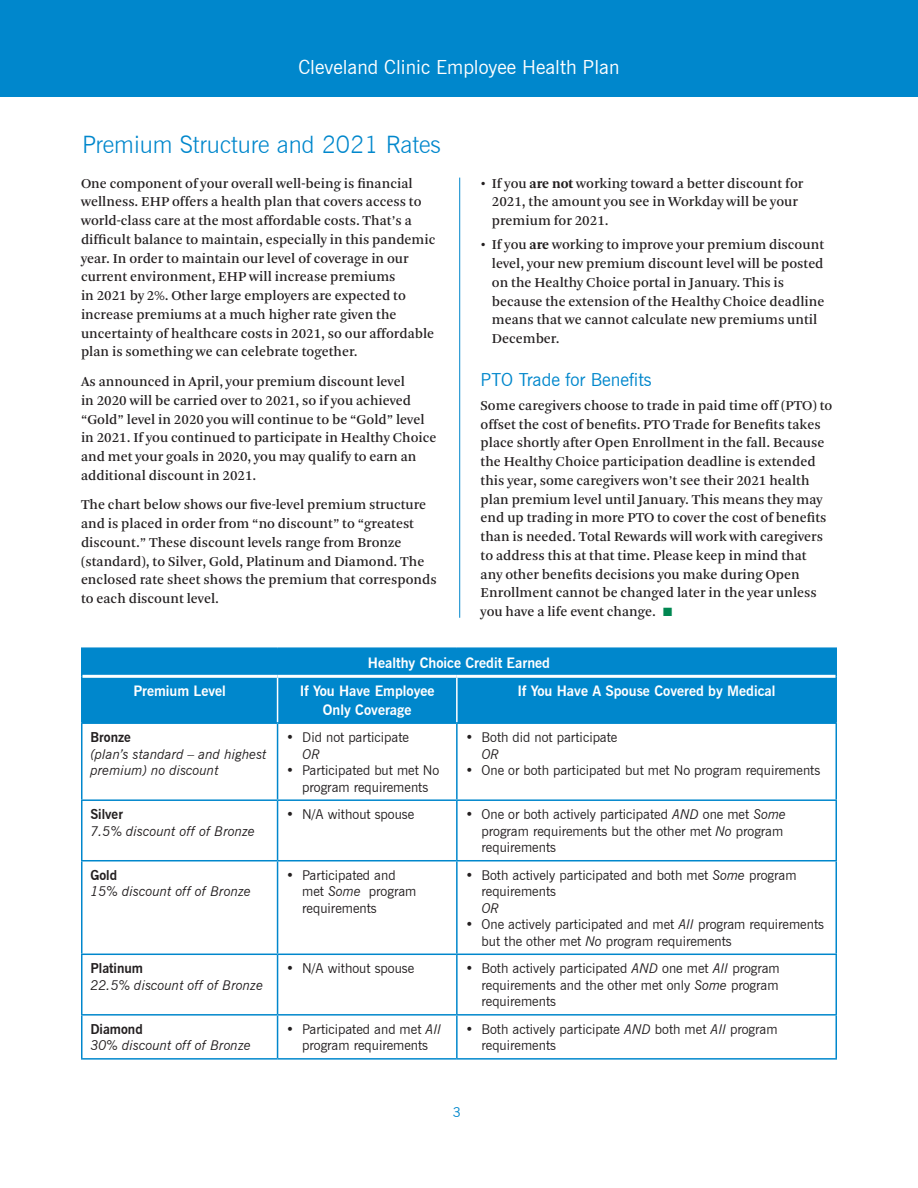
<style>
.page{position:relative;width:918px;height:1188px;background:#fff}
.page>*{position:absolute;margin:0;border:0;box-sizing:border-box;transform-origin:0 0}
.t1{font:300 24px "News Gothic BT";color:#0087cc}
.t2{font:19.5px "News Gothic BT";color:#fff}
.t3{font:18px "News Gothic BT";color:#0087cc}
.t4{font:14.25px/18.8px "Arnhem";color:#231f20}
.t5{font:700 14.25px/18.8px "News Gothic BT";color:#fff;text-align:center}
.t6{font:13.5px/16.5px "News Gothic BT";color:#231f20}
.t7{font:italic 13.5px/16.5px "News Gothic BT";color:#231f20}
.t8{font:700 13.5px "News Gothic BT";color:#231f20}
.t9{font:13.5px "News Gothic BT";color:#0087cc}
.s1{font-weight:700}
.s2{color:#008751}
.s3{font-style:italic}
</style>
<div class="page">
<div style="left:0;top:0;width:918px;height:97px;background:#0087cc"></div>
<hr style="left:459px;top:178px;width:1px;height:440px;background:#0087cc">
<div style="left:82px;top:649px;width:754px;height:73px;background:#0087cc"></div>
<hr style="left:81px;top:724px;width:1px;height:75px;background:#0087cc">
<hr style="left:277px;top:724px;width:1px;height:75px;background:#0087cc">
<hr style="left:456px;top:724px;width:2px;height:75px;background:#0087cc">
<hr style="left:836px;top:724px;width:1px;height:75px;background:#0087cc">
<hr style="left:81px;top:801px;width:1px;height:59px;background:#0087cc">
<hr style="left:277px;top:801px;width:1px;height:59px;background:#0087cc">
<hr style="left:456px;top:801px;width:2px;height:59px;background:#0087cc">
<hr style="left:836px;top:801px;width:1px;height:59px;background:#0087cc">
<hr style="left:81px;top:861px;width:1px;height:93px;background:#0087cc">
<hr style="left:277px;top:861px;width:1px;height:93px;background:#0087cc">
<hr style="left:456px;top:861px;width:2px;height:93px;background:#0087cc">
<hr style="left:836px;top:861px;width:1px;height:93px;background:#0087cc">
<hr style="left:81px;top:955px;width:1px;height:59px;background:#0087cc">
<hr style="left:277px;top:955px;width:1px;height:59px;background:#0087cc">
<hr style="left:456px;top:955px;width:2px;height:59px;background:#0087cc">
<hr style="left:836px;top:955px;width:1px;height:59px;background:#0087cc">
<hr style="left:81px;top:1016px;width:1px;height:42px;background:#0087cc">
<hr style="left:277px;top:1016px;width:1px;height:42px;background:#0087cc">
<hr style="left:456px;top:1016px;width:2px;height:42px;background:#0087cc">
<hr style="left:836px;top:1016px;width:1px;height:42px;background:#0087cc">
<hr style="left:81px;top:1058px;width:197px;height:2px;background:#0087cc">
<hr style="left:278px;top:1058px;width:179px;height:2px;background:#0087cc">
<hr style="left:457px;top:1058px;width:380px;height:2px;background:#0087cc">
<hr style="left:277px;top:678px;width:1px;height:44px;background:#fff">
<hr style="left:456px;top:678px;width:2px;height:44px;background:#fff">
<hr style="left:81px;top:647px;width:197px;height:2px;background:#0087cc">
<svg style="left:81px;top:649px;width:1px;height:27px"></svg>
<hr style="left:278px;top:647px;width:179px;height:2px;background:#0087cc">
<hr style="left:457px;top:647px;width:380px;height:2px;background:#0087cc">
<svg style="left:836px;top:649px;width:1px;height:27px"></svg>
<hr style="left:81px;top:676px;width:1px;height:46px;background:#0087cc">
<hr style="left:836px;top:676px;width:1px;height:46px;background:#0087cc">
<hr style="left:81px;top:722px;width:197px;height:2px;background:#0087cc">
<hr style="left:278px;top:722px;width:179px;height:2px;background:#0087cc">
<hr style="left:457px;top:722px;width:380px;height:2px;background:#0087cc">
<hr style="left:81px;top:799px;width:197px;height:2px;background:#0087cc">
<hr style="left:278px;top:799px;width:179px;height:2px;background:#0087cc">
<hr style="left:457px;top:799px;width:380px;height:2px;background:#0087cc">
<hr style="left:81px;top:860px;width:197px;height:1px;background:#0087cc">
<hr style="left:278px;top:860px;width:179px;height:1px;background:#0087cc">
<hr style="left:457px;top:860px;width:380px;height:1px;background:#0087cc">
<hr style="left:81px;top:954px;width:197px;height:1px;background:#0087cc">
<hr style="left:278px;top:954px;width:179px;height:1px;background:#0087cc">
<hr style="left:457px;top:954px;width:380px;height:1px;background:#0087cc">
<hr style="left:81px;top:1014px;width:197px;height:2px;background:#0087cc">
<hr style="left:278px;top:1014px;width:179px;height:2px;background:#0087cc">
<hr style="left:457px;top:1014px;width:380px;height:2px;background:#0087cc">
<hr style="left:82px;top:675px;width:196px;height:3px;background:#fff">
<hr style="left:278px;top:675px;width:179px;height:3px;background:#fff">
<hr style="left:457px;top:675px;width:379px;height:3px;background:#fff">
<h2 class="t2" style="left:298px;top:56px;width:323px">Cleveland Clinic Employee Health Plan</h2>
<h1 class="t1" style="left:82px;top:130px;width:360px">Premium Structure and 2021 Rates</h1>
<p class="t4" style="left:81px;top:174px;width:356px">One component of your overall well-being is financial wellness. EHP offers a health plan that covers access to world-class care at the most affordable costs. That’s a difficult balance to maintain, especially in this pandemic year. In order to maintain our level of coverage in our current environment, EHP will increase premiums<br>in 2021 by 2%. Other large employers are expected to increase premiums at a much higher rate given the uncertainty of healthcare costs in 2021, so our affordable plan is something we can celebrate together.</p>
<p class="t4" style="left:81px;top:372px;width:357px">As announced in April, your premium discount level<br>in 2020 will be carried over to 2021, so if you achieved “Gold” level in 2020 you will continue to be “Gold” level in 2021. If you continued to participate in Healthy Choice and met your goals in 2020, you may qualify to earn an additional discount in 2021.</p>
<p class="t4" style="left:81px;top:496px;width:357px">The chart below shows our five-level premium structure and is placed in order from “no discount” to “greatest discount.” These discount levels range from Bronze (standard), to Silver, Gold, Platinum and Diamond. The enclosed rate sheet shows the premium that corresponds to each discount level.</p>
<p class="t4" style="left:492px;top:174px;width:313px;text-indent:-11px">• If you <span class="s1">are not</span> working toward a better discount for<br>2021, the amount you see in Workday will be your premium for 2021.</p>
<p class="t4" style="left:492px;top:236px;width:334px;text-indent:-11px">• If you <span class="s1">are</span> working to improve your premium discount level, your new premium discount level will be posted on the Healthy Choice portal in January. This is because the extension of the Healthy Choice deadline means that we cannot calculate new premiums until December.</p>
<p class="t3" style="left:481px;top:368px;width:173px">PTO Trade for Benefits</p>
<p class="t4" style="left:481px;top:396px;width:353px">Some caregivers choose to trade in paid time off (PTO) to offset the cost of benefits. PTO Trade for Benefits takes place shortly after Open Enrollment in the fall. Because the Healthy Choice participation deadline is extended this year, some caregivers won’t see their 2021 health plan premium level until January. This means they may end up trading in more PTO to cover the cost of benefits than is needed. Total Rewards will work with caregivers to address this at that time. Please keep in mind that<br>any other benefits decisions you make during Open Enrollment cannot be changed later in the year unless you have a life event change. <span class="s2">■</span></p>
<p class="t5" style="left:368px;top:653px;width:184px">Healthy Choice Credit Earned</p>
<p class="t5" style="left:133px;top:681px;width:94px">Premium Level</p>
<p class="t5" style="left:300px;top:681px;width:136px">If You Have Employee<br>Only Coverage</p>
<p class="t5" style="left:517px;top:681px;width:260px">If You Have A Spouse Covered by Medical</p>
<p class="t8" style="left:90px;top:729px;width:42px">Bronze</p>
<p class="t7" style="left:90px;top:745px;width:178px">(plan’s standard – and highest premium) no discount</p>
<p class="t6" style="left:286px;top:729px;width:124px">• Did not participate</p>
<p class="t7" style="left:302px;top:745px;width:19px">OR</p>
<p class="t6" style="left:286px;top:762px;width:155px;text-align:center">• Participated but met No program requirements</p>
<p class="t6" style="left:465px;top:729px;width:153px">• Both did not participate</p>
<p class="t7" style="left:482px;top:745px;width:19px">OR</p>
<p class="t6" style="left:465px;top:762px;width:356px">• One or both participated but met No program requirements</p>
<p class="t8" style="left:90px;top:806px;width:34px">Silver</p>
<p class="t7" style="left:90px;top:822px;width:166px">7.5% discount off of Bronze</p>
<p class="t6" style="left:286px;top:806px;width:130px">• N/A without spouse</p>
<p class="t6" style="left:482px;top:806px;width:306px;text-indent:-16px">• One or both actively participated <span class="s3">AND</span> one met <span class="s3">Some </span>program requirements but the other met <span class="s3">No</span> program requirements</p>
<p class="t8" style="left:90px;top:867px;width:28px">Gold</p>
<p class="t7" style="left:90px;top:883px;width:162px">15% discount off of Bronze</p>
<p class="t6" style="left:302px;top:866px;width:116px;text-indent:-16px">• Participated and met <span class="s3">Some</span> program requirements</p>
<p class="t6" style="left:482px;top:866px;width:317px;text-indent:-16px">• Both actively participated and both met <span class="s3">Some</span> program requirements</p>
<p class="t7" style="left:482px;top:899px;width:19px">OR</p>
<p class="t6" style="left:482px;top:916px;width:344px;text-indent:-16px">• One actively participated and met <span class="s3">All</span> program requirements but the other met <span class="s3">No</span> program requirements</p>
<p class="t8" style="left:90px;top:960px;width:54px">Platinum</p>
<p class="t7" style="left:90px;top:977px;width:174px">22.5% discount off of Bronze</p>
<p class="t6" style="left:286px;top:960px;width:130px">• N/A without spouse</p>
<p class="t6" style="left:482px;top:960px;width:300px;text-align:justify;text-indent:-16px">• Both actively participated <span class="s3">AND</span> one met <span class="s3">All</span> program requirements and the other met only <span class="s3">Some</span> program requirements</p>
<p class="t8" style="left:90px;top:1021px;width:54px">Diamond</p>
<p class="t7" style="left:90px;top:1037px;width:162px">30% discount off of Bronze</p>
<p class="t6" style="left:286px;top:1021px;width:156px;text-align:center">• Participated and met <span class="s3">All </span>program requirements</p>
<p class="t6" style="left:481px;top:1021px;width:298px;text-indent:-16px">• Both actively participate <span class="s3">AND</span> both met <span class="s3">All</span> program requirements</p>
<p class="t9" style="left:453px;top:1104px;width:10px">3</p>
</div>
